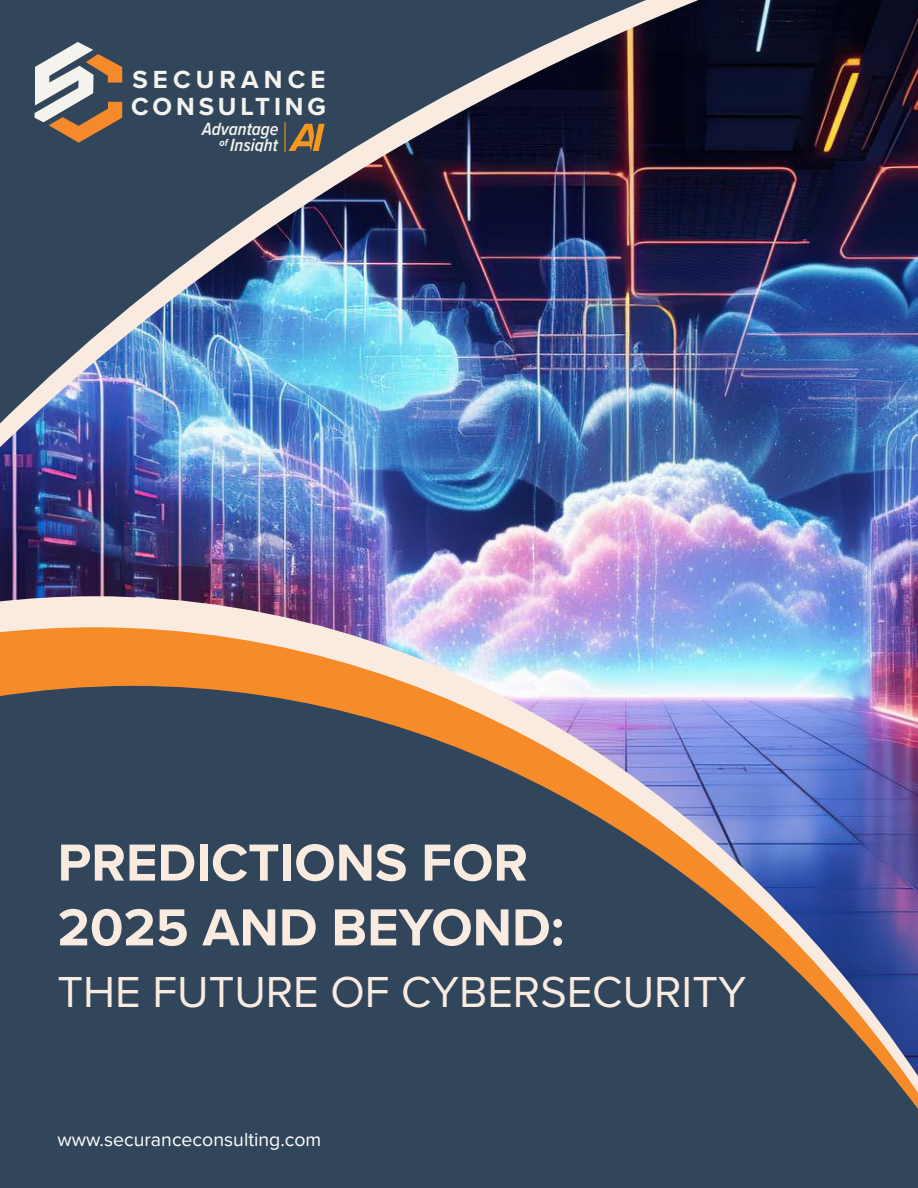
<style>
.page{position:relative;width:918px;height:1188px;background:#fff}
.page>*{position:absolute;margin:0;border:0;box-sizing:border-box;transform-origin:0 0}
.Proposal_name{font:700 54px/64.8px "Proxima Nova";color:#f9ebe0}
.Proposal_name-2{font:45px "Proxima Nova";color:#f9ebe0}
.t1{font:700 25.65px/26.1px "Proxima Nova";letter-spacing:.15em;color:#f5f3ee}
.Contact_details{font:19.5px "Proxima Nova";color:#fff}
.t2{font:italic 600 18.3px/15.3px "Proxima Nova Cond";color:#f5f3ee;text-align:right}
.t3{font:italic 700 10.65px "Proxima Nova Cond";color:#f5f3ee}
</style>
<div class="page">
<img style="left:0;top:0;width:918px;height:596px">
<img style="left:0;top:596px;width:918px;height:31px">
<img style="left:0;top:0;width:774px;height:456px">
<img style="left:0;top:627px;width:918px;height:59px">
<svg style="left:0;top:686px;width:918px;height:502px;background:#4c566b"></svg>
<img style="left:0;top:0;width:720px;height:431px">
<hr style="left:285px;top:122px;width:1px;height:30px;background:#f9a41d">
<svg style="left:285px;top:124px;width:40px;height:27px"></svg>
<svg style="left:35px;top:42px;width:87px;height:101px;background:#90857c"></svg>
<p class="t1" style="left:131px;top:66px;width:197px">SECURANCE<br>CONSULTING</p>
<p class="t2" style="left:202px;top:121px;width:78px">Advantage<br>Insight</p>
<p class="t3" style="left:219px;top:134px;width:10px">of</p>
<p class="Proposal_name" style="left:58px;top:829px;width:508px">PREDICTIONS FOR<br>2025 AND BEYOND:</p>
<p class="Proposal_name-2" style="left:58px;top:958px;width:690px">THE FUTURE OF CYBERSECURITY</p>
<p class="Contact_details" style="left:58px;top:1125px;width:265px">www.securanceconsulting.com</p>
</div>
